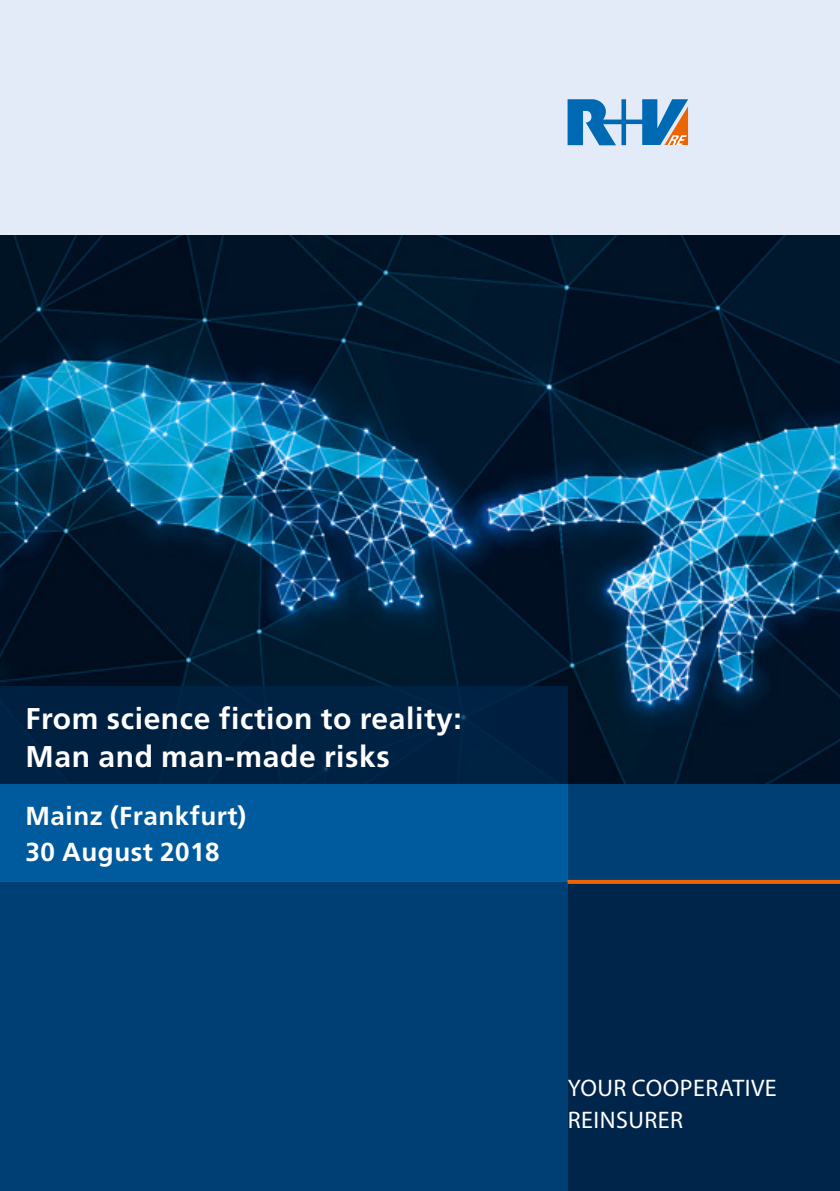
<style>
.page{position:relative;width:840px;height:1191px;background:#fff}
.page>*{position:absolute;margin:0;border:0;box-sizing:border-box;transform-origin:0 0}
.t1{font:700 30px/38px "Frutiger";letter-spacing:.02em;color:#fff}
.t2{font:700 26px/36px "Frutiger";letter-spacing:.02em;color:#fff}
.t3{font:24px/32px "Myriad Pro";letter-spacing:.02em;color:#fff}
</style>
<div class="page">
<div style="left:0;top:0;width:839px;height:392px;background:#e3ebf8"></div>
<img style="left:0;top:235px;width:839px;height:549px">
<div style="left:0;top:784px;width:839px;height:407px;background:#00254a"></div>
<div style="left:567px;top:784px;width:272px;height:98px;background:#003f73"></div>
<div style="left:0;top:784px;width:567px;height:98px;background:#005b9e"></div>
<div style="left:0;top:882px;width:567px;height:309px;background:#003f73"></div>
<svg style="left:567px;top:880px;width:272px;height:4px"></svg>
<div style="left:0;top:686px;width:567px;height:98px;background:#002143"></div>
<svg style="left:567px;top:99px;width:120px;height:46px"></svg>
<p class="t1" style="left:26px;top:700px;width:437px">From science fiction to reality:<br>Man and man-made risks</p>
<p class="t2" style="left:26px;top:798px;width:222px">Mainz (Frankfurt)<br>30 August 2018</p>
<p class="t3" style="left:567px;top:1071px;width:210px">YOUR COOPERATIVE<br>REINSURER</p>
</div>
